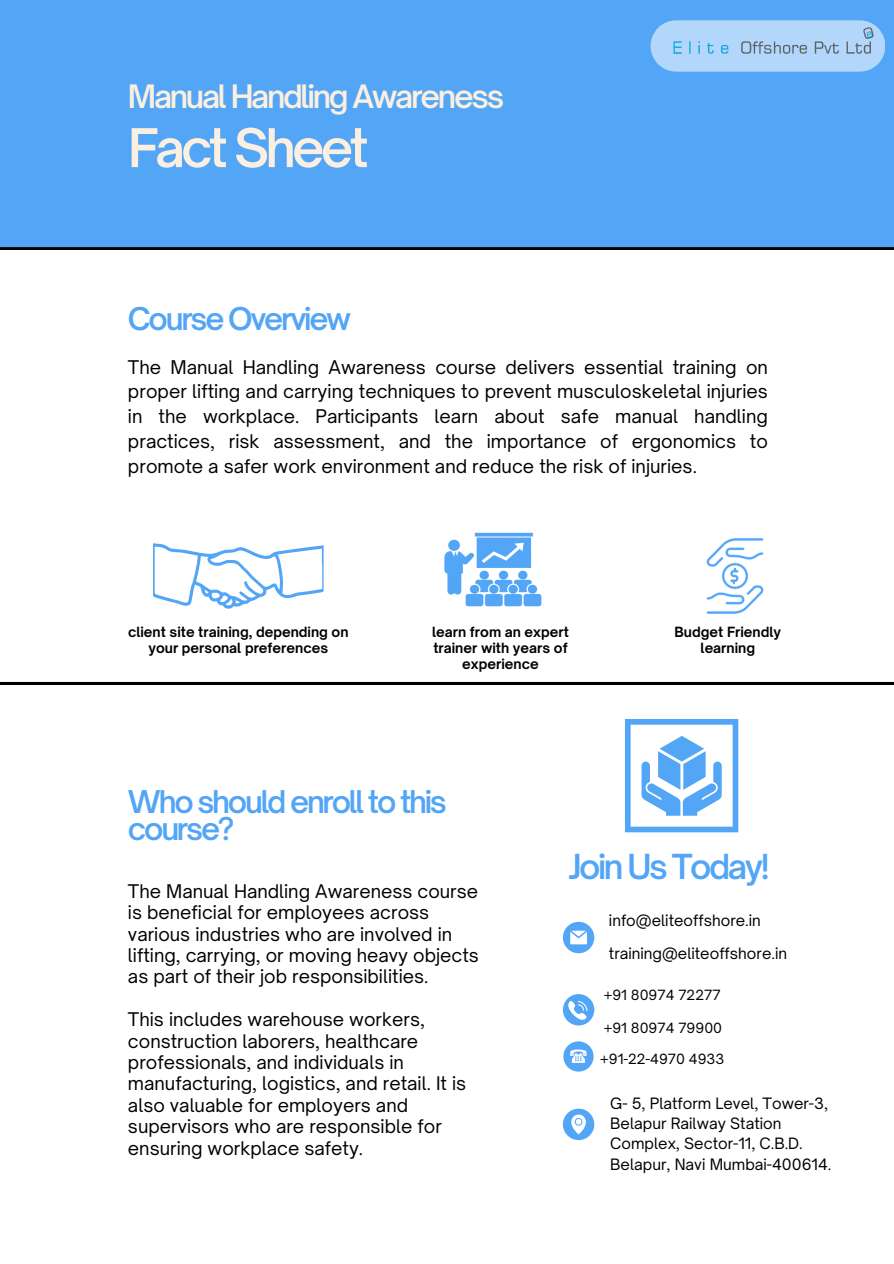
<style>
.page{position:relative;width:894px;height:1264px;background:#fff}
.page>*{position:absolute;margin:0;border:0;box-sizing:border-box;transform-origin:0 0}
.t1{font:600 51px "Open Sauce One";letter-spacing:-.075em;color:#faefe0}
.t2{font:600 33px "Open Sauce One";letter-spacing:-.075em;color:#53a5f5}
.t3{font:600 30.9px "Open Sauce One";letter-spacing:-.075em;color:#faefe0}
.t4{font:600 30px/27px "Open Sauce One";letter-spacing:-.075em;color:#53a5f5}
.t5{font:18px/21.5px "Open Sauce One";color:#000001}
.t6{font:15px/20.2px "Open Sauce One";color:#000001}
.t7{font:700 13.5px/15.8px "Open Sauce One";color:#000001;text-align:center}
.t8{font:13.5px "Open Sauce One";color:#000001}
</style>
<div class="page">
<svg style="left:0;top:249px;width:893px;height:435px"></svg>
<div style="left:0;top:0;width:893px;height:249px;background:#53a5f5"></div>
<svg style="left:650px;top:20px;width:235px;height:52px;background:#a5d0f9"></svg>
<img style="left:661px;top:24px;width:224px;height:33px">
<svg style="left:153px;top:543px;width:170px;height:66px"></svg>
<img style="left:434px;top:532px;width:116px;height:78px">
<img style="left:696px;top:537px;width:77px;height:77px">
<svg style="left:562px;top:994px;width:32px;height:31px"></svg>
<svg style="left:562px;top:921px;width:32px;height:32px"></svg>
<svg style="left:562px;top:1108px;width:32px;height:32px"></svg>
<img style="left:563px;top:1041px;width:31px;height:31px">
<svg style="left:625px;top:719px;width:114px;height:113px"></svg>
<p class="t3" style="left:128px;top:77px;width:377px">Manual Handling Awareness</p>
<h3 class="t1" style="left:128px;top:116px;width:242px">Fact Sheet</h3>
<h2 class="t4" style="left:128px;top:305px;width:225px">Course Overview</h2>
<p class="t5" style="left:128px;top:354px;width:641px;line-height:24.8px;text-align:justify">The Manual Handling Awareness course delivers essential training on proper lifting and carrying techniques to prevent musculoskeletal injuries in the workplace. Participants learn about safe manual handling practices, risk assessment, and the importance of ergonomics to promote a safer work environment and reduce the risk of injuries.</p>
<h1 class="t7" style="left:128px;top:624px;width:222px">client site training, depending on your personal preferences</h1>
<h2 class="t7" style="left:432px;top:624px;width:138px">learn from an expert trainer with years of experience</h2>
<p class="t7" style="left:674px;top:624px;width:108px">Budget Friendly learning</p>
<h4 class="t4" style="left:128px;top:787px;width:320px">Who should enroll to this course?</h4>
<p class="t5" style="left:128px;top:880px;width:352px">The Manual Handling Awareness course is beneficial for employees across various industries who are involved in lifting, carrying, or moving heavy objects as part of their job responsibilities.</p>
<p class="t5" style="left:128px;top:1008px;width:339px">This includes warehouse workers, construction laborers, healthcare professionals, and individuals in manufacturing, logistics, and retail. It is also valuable for employers and supervisors who are responsible for ensuring workplace safety.</p>
<h4 class="t2" style="left:568px;top:846px;width:202px">Join Us Today!</h4>
<p class="t6" style="left:608px;top:910px;width:153px">info@eliteoffshore.in</p>
<p class="t6" style="left:608px;top:943px;width:179px">training@eliteoffshore.in</p>
<p class="t8" style="left:603px;top:986px;width:118px">+91 80974 72277</p>
<p class="t8" style="left:603px;top:1019px;width:120px">+91 80974 79900</p>
<h3 class="t8" style="left:600px;top:1050px;width:126px">+91-22-4970 4933</h3>
<p class="t6" style="left:610px;top:1093px;width:222px">G- 5, Platform Level, Tower-3,<br>Belapur Railway Station<br>Complex, Sector-11, C.B.D.<br>Belapur, Navi Mumbai-400614.</p>
</div>
